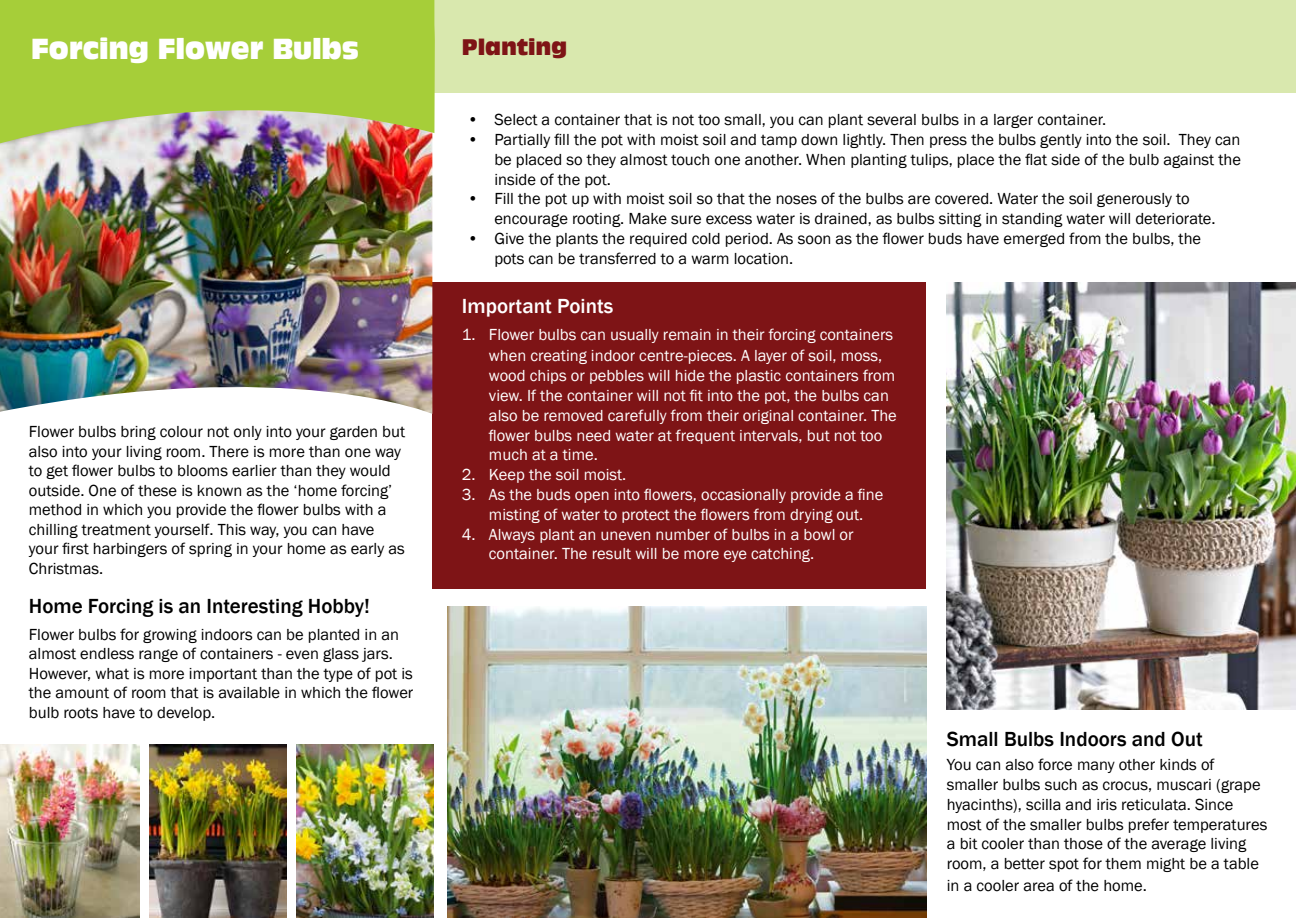
<style>
.page{position:relative;width:1296px;height:918px;background:#fff}
.page>*{position:absolute;margin:0;border:0;box-sizing:border-box;transform-origin:0 0}
.t1{font:27px "Antique Olive Compact";color:#fff;scale:.91 1}
.t2{font:500 21px "Franklin Gothic";color:#000}
.t3{font:500 21px "Franklin Gothic";color:#fff}
.t4{font:21px "Antique Olive Compact";color:#7e1416;scale:.91 1}
.t5{font:16.5px/19.5px "Franklin Gothic";color:#000}
.t6{font:16.5px/20px "Franklin Gothic";color:#fff}
</style>
<div class="page">
<img style="left:297px;top:744px;width:137px;height:174px">
<img style="left:149px;top:744px;width:137px;height:174px">
<img style="left:0;top:744px;width:139px;height:174px">
<div style="left:432px;top:0;width:864px;height:92px;background:#d9e8ae"></div>
<div style="left:432px;top:282px;width:494px;height:307px;background:#7e1416"></div>
<img style="left:0;top:150px;width:432px;height:264px">
<svg style="left:0;top:0;width:435px;height:150px;background:#acc652"></svg>
<img style="left:447px;top:606px;width:479px;height:312px">
<img style="left:947px;top:282px;width:349px;height:428px">
<h1 class="t1" style="left:31px;top:31px;width:362px">Forcing Flower Bulbs</h1>
<p class="t5" style="left:29px;top:422px;width:378px">Flower bulbs bring colour not only into your garden but also into your living room. There is more than one way to get flower bulbs to blooms earlier than they would outside. One of these is known as the ‘home forcing’ method in which you provide the flower bulbs with a chilling treatment yourself. This way, you can have your first harbingers of spring in your home as early as Christmas.</p>
<p class="t2" style="left:29px;top:593px;width:342px">Home Forcing is an Interesting Hobby!</p>
<p class="t5" style="left:29px;top:625px;width:386px">Flower bulbs for growing indoors can be planted in an almost endless range of containers - even glass jars.<br>However, what is more important than the type of pot is the amount of room that is available in which the flower bulb roots have to develop.</p>
<p class="t4" style="left:462px;top:32px;width:117px">Planting</p>
<p class="t5" style="left:467px;top:110px;width:640px">• Select a container that is not too small, you can plant several bulbs in a larger container.</p>
<p class="t5" style="left:494px;top:130px;width:748px;text-align:justify;text-indent:-27px">• Partially fill the pot with moist soil and tamp down lightly. Then press the bulbs gently into the soil. They can be placed so they almost touch one another. When planting tulips, place the flat side of the bulb against the inside of the pot.</p>
<p class="t5" style="left:494px;top:189px;width:723px;text-indent:-27px">• Fill the pot up with moist soil so that the noses of the bulbs are covered. Water the soil generously to encourage rooting. Make sure excess water is drained, as bulbs sitting in standing water will deteriorate.</p>
<p class="t5" style="left:494px;top:229px;width:708px;text-indent:-27px">• Give the plants the required cold period. As soon as the flower buds have emerged from the bulbs, the pots can be transferred to a warm location.</p>
<p class="t3" style="left:462px;top:293px;width:153px">Important Points</p>
<p class="t6" style="left:489px;top:325px;width:409px;text-indent:-27px">1. Flower bulbs can usually remain in their forcing containers when creating indoor centre-pieces. A layer of soil, moss, wood chips or pebbles will hide the plastic containers from view. If the container will not fit into the pot, the bulbs can also be removed carefully from their original container. The flower bulbs need water at frequent intervals, but not too much at a time.</p>
<p class="t6" style="left:462px;top:465px;width:166px">2. Keep the soil moist.</p>
<p class="t6" style="left:462px;top:485px;width:423px;text-align:center">3. As the buds open into flowers, occasionally provide a fine misting of water to protect the flowers from drying out.</p>
<p class="t6" style="left:489px;top:525px;width:366px;text-indent:-27px">4. Always plant an uneven number of bulbs in a bowl or container. The result will be more eye catching.</p>
<p class="t2" style="left:947px;top:726px;width:257px">Small Bulbs Indoors and Out</p>
<p class="t5" style="left:947px;top:755px;width:322px">You can also force many other kinds of smaller bulbs such as crocus, muscari (grape hyacinths), scilla and iris reticulata. Since most of the smaller bulbs prefer temperatures a bit cooler than those of the average living room, a better spot for them might be a table</p>
<p class="t5" style="left:947px;top:876px;width:202px">in a cooler area of the home.</p>
</div>
